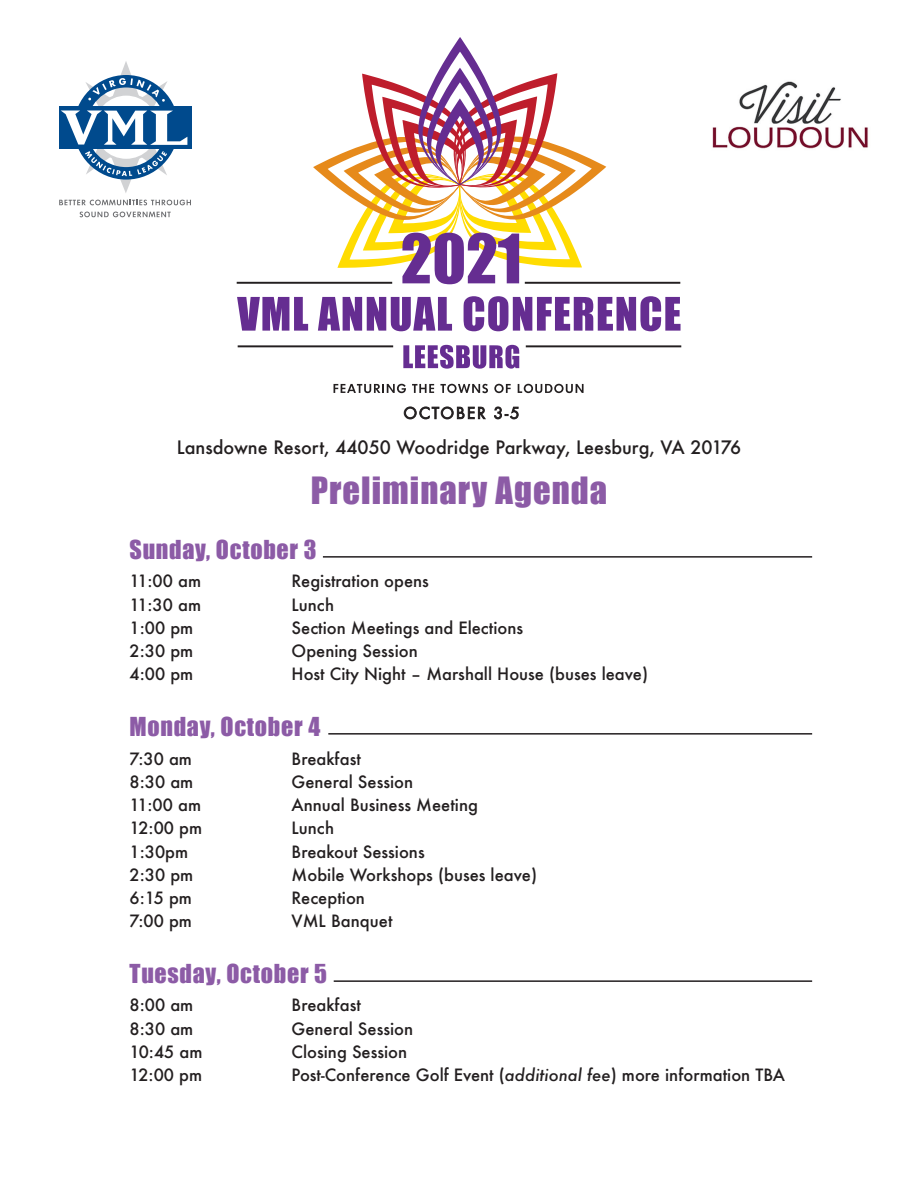
<style>
.page{position:relative;width:918px;height:1188px;background:#fff}
.page>*{position:absolute;margin:0;border:0;box-sizing:border-box;transform-origin:0 0}
.Dates_Subs{font:34.5px "Impact";letter-spacing:.03em;color:#8c5ba6}
.Dates_Subs-2{font:24px "Impact";letter-spacing:.03em;color:#8c5ba6}
.t1{font:500 18px "Futura";color:#231f20}
.t2{font:500 16.5px "Futura";color:#231f20}
.s1{font-style:italic}
</style>
<div class="page">
<svg style="left:403px;top:345px;width:116px;height:24px"></svg>
<svg style="left:237px;top:297px;width:71px;height:34px"></svg>
<svg style="left:318px;top:297px;width:134px;height:34px"></svg>
<svg style="left:464px;top:296px;width:217px;height:35px"></svg>
<svg style="left:313px;top:37px;width:293px;height:247px"></svg>
<hr style="left:237px;top:282px;width:155px;height:2px;background:#231f20">
<hr style="left:525px;top:282px;width:155px;height:2px;background:#231f20">
<hr style="left:238px;top:345px;width:155px;height:2px;background:#231f20">
<hr style="left:526px;top:345px;width:155px;height:2px;background:#231f20">
<svg style="left:334px;top:384px;width:72px;height:9px"></svg>
<svg style="left:412px;top:384px;width:22px;height:9px"></svg>
<svg style="left:440px;top:384px;width:48px;height:9px"></svg>
<svg style="left:494px;top:384px;width:17px;height:9px"></svg>
<svg style="left:518px;top:384px;width:66px;height:9px"></svg>
<svg style="left:404px;top:406px;width:82px;height:13px"></svg>
<svg style="left:494px;top:406px;width:25px;height:13px"></svg>
<hr style="left:323px;top:556px;width:489px;height:2px;background:#231f20">
<hr style="left:328px;top:733px;width:484px;height:2px;background:#231f20">
<hr style="left:334px;top:980px;width:478px;height:2px;background:#231f20">
<img style="left:712px;top:81px;width:156px;height:68px">
<div style="left:59px;top:106px;width:132px;height:43px;background:#004a8d"></div>
<svg style="left:61px;top:61px;width:126px;height:132px"></svg>
<svg style="left:59px;top:200px;width:132px;height:5px"></svg>
<svg style="left:80px;top:212px;width:91px;height:5px"></svg>
<p class="t1" style="left:177px;top:435px;width:566px">Lansdowne Resort, 44050 Woodridge Parkway, Leesburg, VA 20176</p>
<p class="Dates_Subs" style="left:311px;top:464px;width:298px">Preliminary Agenda</p>
<p class="Dates_Subs-2" style="left:130px;top:531px;width:188px">Sunday, October 3</p>
<p class="t2" style="left:130px;top:570px;width:73px">11:00 am</p>
<p class="t2" style="left:292px;top:570px;width:139px">Registration opens</p>
<p class="t2" style="left:130px;top:593px;width:73px">11:30 am</p>
<p class="t2" style="left:292px;top:593px;width:44px">Lunch</p>
<p class="t2" style="left:130px;top:617px;width:65px">1:00 pm</p>
<p class="t2" style="left:292px;top:617px;width:233px">Section Meetings and Elections</p>
<p class="t2" style="left:130px;top:640px;width:65px">2:30 pm</p>
<p class="t2" style="left:292px;top:640px;width:128px">Opening Session</p>
<p class="t2" style="left:130px;top:663px;width:65px">4:00 pm</p>
<p class="t2" style="left:292px;top:663px;width:358px">Host City Night – Marshall House (buses leave)</p>
<p class="Dates_Subs-2" style="left:130px;top:708px;width:192px">Monday, October 4</p>
<p class="t2" style="left:130px;top:747px;width:64px">7:30 am</p>
<p class="t2" style="left:292px;top:747px;width:71px">Breakfast</p>
<p class="t2" style="left:130px;top:770px;width:65px">8:30 am</p>
<p class="t2" style="left:292px;top:770px;width:123px">General Session</p>
<p class="t2" style="left:130px;top:794px;width:73px">11:00 am</p>
<p class="t2" style="left:292px;top:794px;width:188px">Annual Business Meeting</p>
<p class="t2" style="left:130px;top:817px;width:74px">12:00 pm</p>
<p class="t2" style="left:292px;top:817px;width:44px">Lunch</p>
<p class="t2" style="left:130px;top:840px;width:60px">1:30pm</p>
<p class="t2" style="left:292px;top:840px;width:135px">Breakout Sessions</p>
<p class="t2" style="left:130px;top:863px;width:65px">2:30 pm</p>
<p class="t2" style="left:292px;top:863px;width:247px">Mobile Workshops (buses leave)</p>
<p class="t2" style="left:130px;top:887px;width:64px">6:15 pm</p>
<p class="t2" style="left:292px;top:887px;width:75px">Reception</p>
<p class="t2" style="left:130px;top:910px;width:64px">7:00 pm</p>
<p class="t2" style="left:292px;top:910px;width:102px">VML Banquet</p>
<p class="Dates_Subs-2" style="left:130px;top:955px;width:199px">Tuesday, October 5</p>
<p class="t2" style="left:130px;top:994px;width:65px">8:00 am</p>
<p class="t2" style="left:292px;top:994px;width:71px">Breakfast</p>
<p class="t2" style="left:130px;top:1017px;width:65px">8:30 am</p>
<p class="t2" style="left:292px;top:1017px;width:123px">General Session</p>
<p class="t2" style="left:130px;top:1040px;width:74px">10:45 am</p>
<p class="t2" style="left:292px;top:1040px;width:117px">Closing Session</p>
<p class="t2" style="left:130px;top:1064px;width:74px">12:00 pm</p>
<p class="t2" style="left:292px;top:1064px;width:495px">Post-Conference Golf Event (<span class="s1">additional fee</span>) more information TBA</p>
</div>
